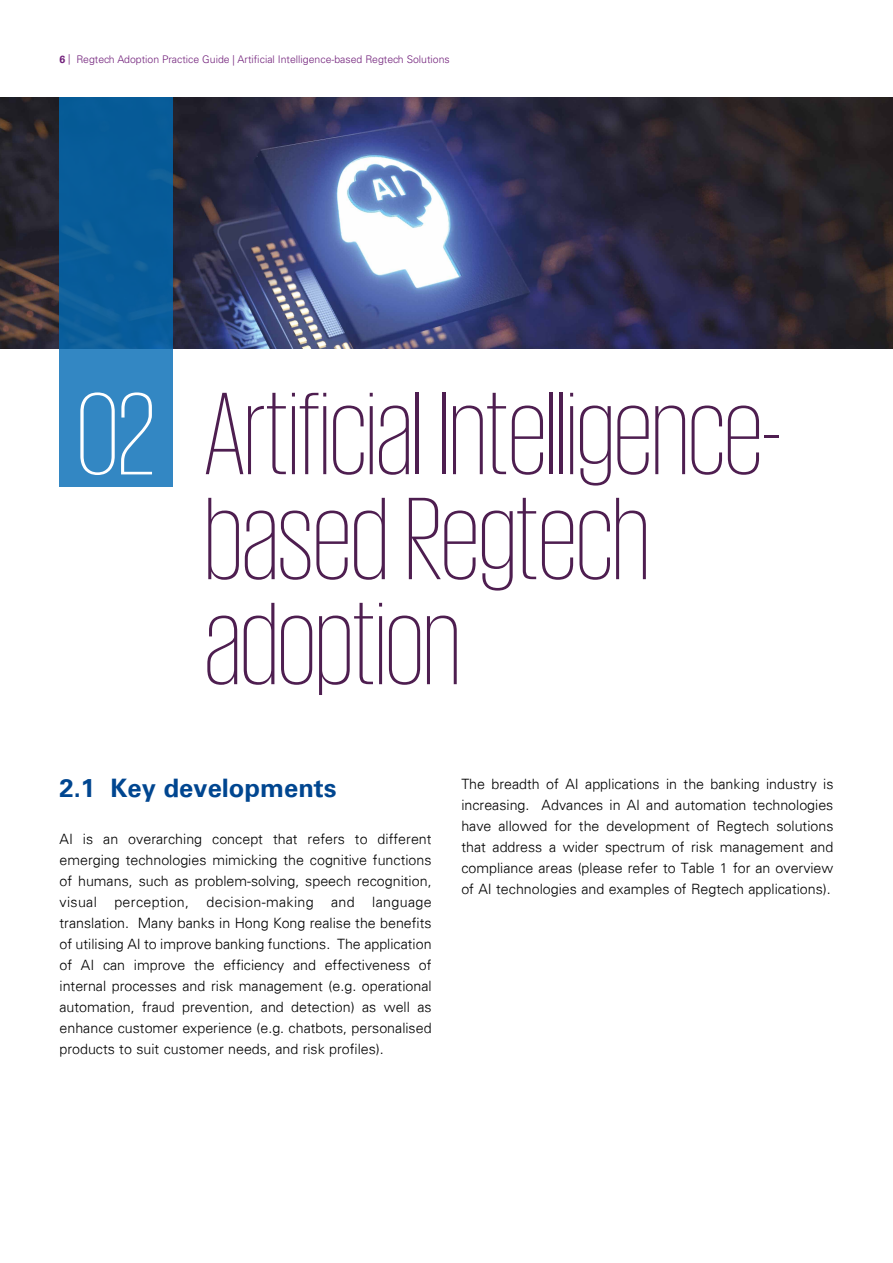
<style>
.page{position:relative;width:893px;height:1263px;background:#fff}
.page>*{position:absolute;margin:0;border:0;box-sizing:border-box;transform-origin:0 0}
.SVY_-_inside___subhe{font:200 120px/105px "KPMG";letter-spacing:-.01em;color:#4e1e50}
.SVY_-_inside___body{font:700 25.5px "Univers 65";color:#004690}
.SVY_-_inside___body-2{font:300 14.25px/21px "Univers 45";color:#000;text-align:justify}
.t1{font:300 10.5px "Univers LT Std";color:#72217b}
.s1{font-family:"Univers 65";font-weight:700}
.s2{color:#fff}
</style>
<div class="page">
<img style="left:0;top:98px;width:893px;height:250px">
<svg style="left:60px;top:98px;width:113px;height:389px;background:#176ba8"></svg>
<p class="t1" style="left:60px;top:53px;width:392px"><span class="s1">6</span> | Regtech Adoption Practice Guide | Artificial Intelligence-based Regtech Solutions</p>
<p class="SVY_-_inside___subhe" style="left:77px;top:379px;width:706px"><span class="s2">02</span> Artificial Intelligence-</p>
<p class="SVY_-_inside___subhe" style="left:204px;top:484px;width:447px">based Regtech adoption</p>
<p class="SVY_-_inside___body" style="left:60px;top:773px;width:279px">2.1 Key developments</p>
<p class="SVY_-_inside___body-2" style="left:60px;top:828px;width:374px">AI is an overarching concept that refers to different emerging technologies mimicking the cognitive functions of humans, such as problem-solving, speech recognition, visual perception, decision-making and language translation. Many banks in Hong Kong realise the benefits of utilising AI to improve banking functions. The application of AI can improve the efficiency and effectiveness of internal processes and risk management (e.g. operational automation, fraud prevention, and detection) as well as enhance customer experience (e.g. chatbots, personalised products to suit customer needs, and risk profiles).</p>
<p class="SVY_-_inside___body-2" style="left:461px;top:773px;width:374px">The breadth of AI applications in the banking industry is increasing. Advances in AI and automation technologies have allowed for the development of Regtech solutions that address a wider spectrum of risk management and compliance areas (please refer to Table 1 for an overview of AI technologies and examples of Regtech applications).</p>
</div>
